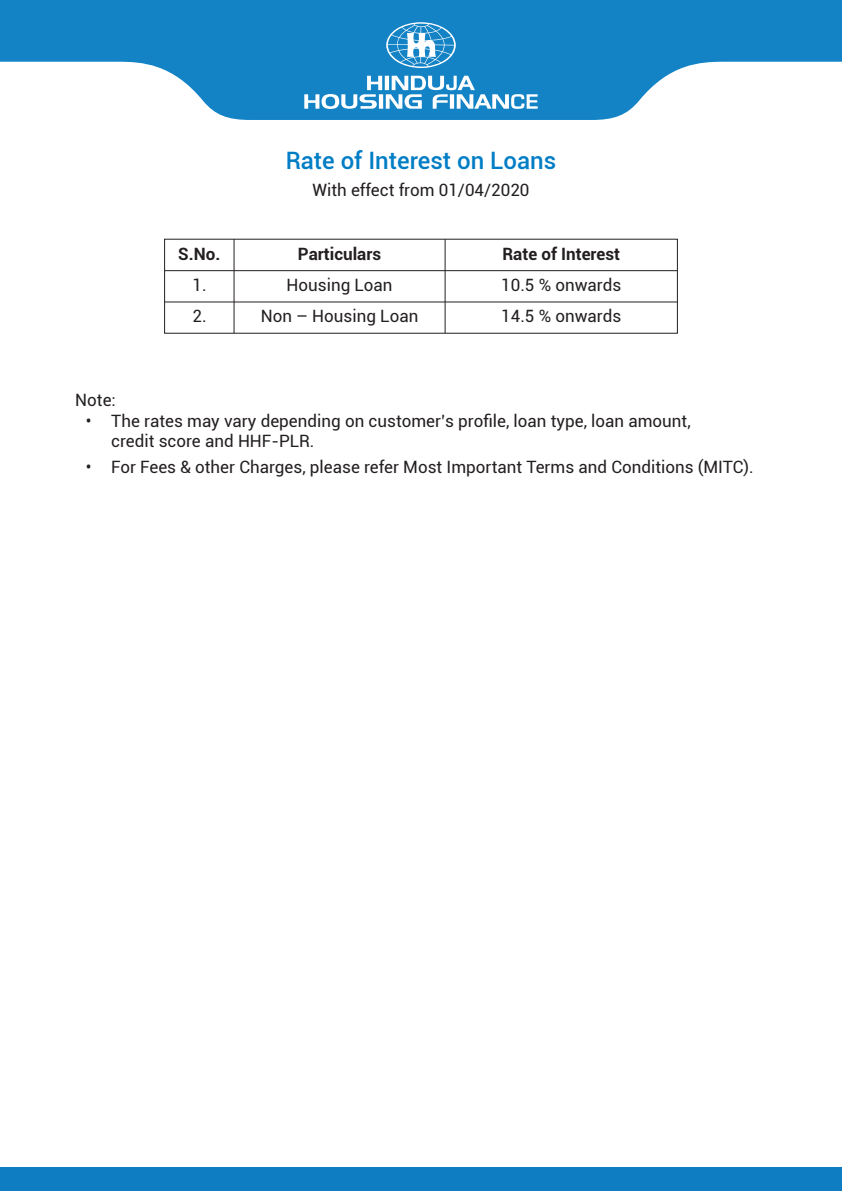
<style>
.page{position:relative;width:842px;height:1191px;background:#fff}
.page>*{position:absolute;margin:0;border:0;box-sizing:border-box;transform-origin:0 0}
.t1{font:500 24px "Roboto";color:#007dc5}
.t2{font:17px/20.4px "Roboto";color:#231f20}
.t3{font:700 17px "Roboto";color:#231f20}
</style>
<div class="page">
<div style="left:0;top:1168px;width:842px;height:23px;background:#0f7dc2"></div>
<svg style="left:0;top:0;width:842px;height:120px;fill:#1383c6"></svg>
<svg style="left:304px;top:76px;width:234px;height:33px"></svg>
<svg style="left:386px;top:22px;width:70px;height:46px;background:#58a7d6"></svg>
<hr style="left:165px;top:270px;width:512px;height:1px;background:#231f20">
<hr style="left:165px;top:302px;width:512px;height:1px;background:#231f20">
<hr style="left:445px;top:239px;width:1px;height:94px;background:#231f20">
<hr style="left:234px;top:239px;width:1px;height:94px;background:#231f20">
<h1 class="t1" style="left:286px;top:144px;width:272px">Rate of Interest on Loans</h1>
<p class="t2" style="left:312px;top:180px;width:218px">With effect from 01/04/2020</p>
<p class="t3" style="left:178px;top:242px;width:43px">S.No.</p>
<p class="t3" style="left:502px;top:242px;width:119px">Rate of Interest</p>
<p class="t2" style="left:193px;top:274px;width:16px">1.</p>
<p class="t2" style="left:287px;top:274px;width:108px">Housing Loan</p>
<p class="t2" style="left:501px;top:274px;width:122px">10.5 % onwards</p>
<p class="t2" style="left:193px;top:305px;width:16px">2.</p>
<p class="t2" style="left:261px;top:305px;width:159px">Non – Housing Loan</p>
<p class="t2" style="left:501px;top:305px;width:122px">14.5 % onwards</p>
<p class="t3" style="left:298px;top:242px;width:85px">Particulars</p>
<p class="t2" style="left:75px;top:389px;width:42px">Note:</p>
<p class="t2" style="left:111px;top:410px;width:581px;text-indent:-25px">• The rates may vary depending on customer’s profile, loan type, loan amount, credit score and HHF-PLR.</p>
<p class="t2" style="left:86px;top:456px;width:669px">• For Fees &amp; other Charges, please refer Most Important Terms and Conditions (MITC).</p>
</div>
